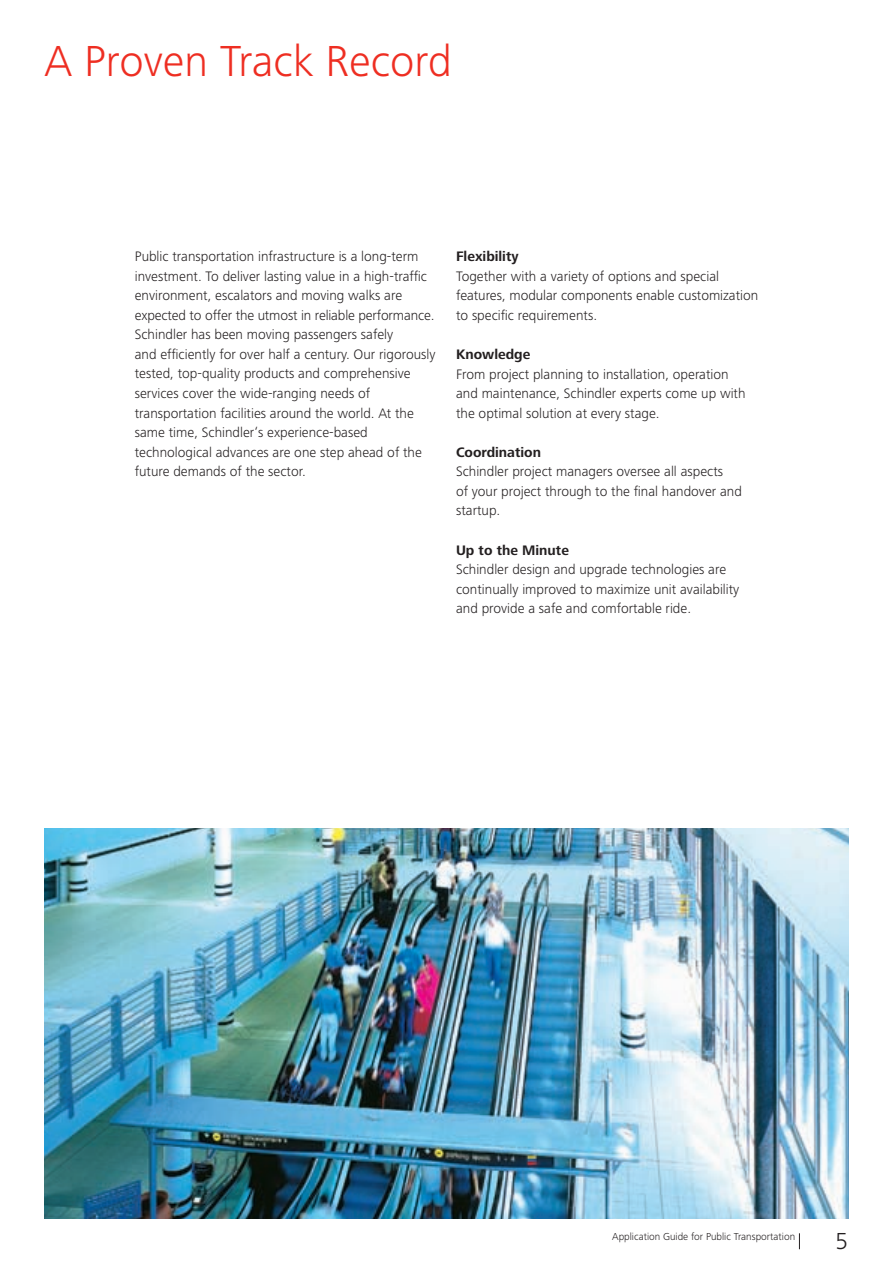
<style>
.page{position:relative;width:893px;height:1263px;background:#fff}
.page>*{position:absolute;margin:0;border:0;box-sizing:border-box;transform-origin:0 0}
.t1{font:300 45px "Frutiger Next LT";color:#ee2e22}
.t2{font:300 24px "Frutiger Next LT";color:#231f20}
.t3{font:300 14.25px/19.5px "Frutiger Next LT";color:#231f20}
.t4{font:700 14.25px "Frutiger Next LT";color:#231f20}
.t5{font:300 10.5px "Frutiger Next LT";color:#231f20}
</style>
<div class="page">
<svg style="left:799px;top:1233px;width:1px;height:16px"></svg>
<img style="left:45px;top:828px;width:803px;height:390px">
<h1 class="t1" style="left:45px;top:36px;width:409px">A Proven Track Record</h1>
<p class="t3" style="left:135px;top:247px;width:302px">Public transportation infrastructure is a long-term investment. To deliver lasting value in a high-traffic environment, escalators and moving walks are expected to offer the utmost in reliable performance.<br>Schindler has been moving passengers safely<br>and efficiently for over half a century. Our rigorously tested, top-quality products and comprehensive services cover the wide-ranging needs of transportation facilities around the world. At the same time, Schindler‘s experience-based technological advances are one step ahead of the future demands of the sector.</p>
<p class="t4" style="left:456px;top:248px;width:64px">Flexibility</p>
<p class="t3" style="left:456px;top:266px;width:304px">Together with a variety of options and special features, modular components enable customization to specific requirements.</p>
<p class="t4" style="left:456px;top:346px;width:76px">Knowledge</p>
<p class="t3" style="left:456px;top:364px;width:291px">From project planning to installation, operation and maintenance, Schindler experts come up with the optimal solution at every stage.</p>
<p class="t4" style="left:456px;top:444px;width:86px">Coordination</p>
<p class="t3" style="left:456px;top:462px;width:287px">Schindler project managers oversee all aspects<br>of your project through to the final handover and startup.</p>
<p class="t4" style="left:456px;top:542px;width:114px">Up to the Minute</p>
<p class="t3" style="left:456px;top:560px;width:285px">Schindler design and upgrade technologies are continually improved to maximize unit availability and provide a safe and comfortable ride.</p>
<p class="t5" style="left:612px;top:1231px;width:184px">Application Guide for Public Transportation</p>
<h2 class="t2" style="left:836px;top:1228px;width:14px">5</h2>
</div>
